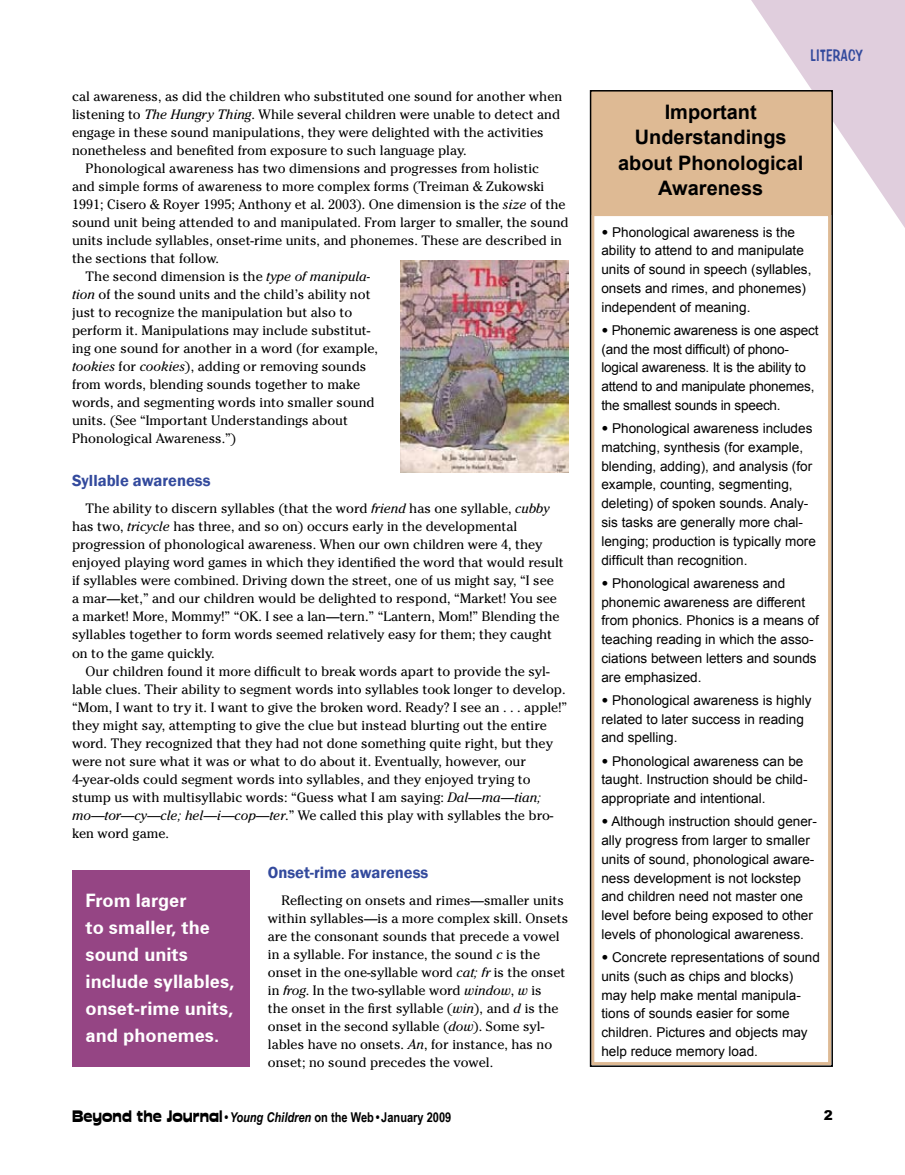
<style>
.page{position:relative;width:905px;height:1175px;background:#fff}
.page>*{position:absolute;margin:0;border:0;box-sizing:border-box;transform-origin:0 0}
.t1{font:700 19.95px/25.5px "Arial";color:#000;text-align:center}
.t2{font:700 18.6px/27px "Zurich BT";color:#fff}
.t3{font:16.65px "Impress BT";letter-spacing:.025em;color:#334a9d;scale:.73 1}
.t4{font:600 16.5px "Franklin Gothic";color:#334a9d}
.t5{font:13.5px/18px "Cheltenham";color:#000}
.t6{font:13.5px/18.8px "Arial";color:#000}
.t7{font:700 13.5px "Arial Narrow";color:#000}
.t8{font:900 13.5px "Arial";color:#000}
.s1{font-style:italic}
.s2{font-family:"Cheltenham"}
.s3{font-family:"Cuckoo";font-weight:400;font-size:16.5px}
</style>
<div class="page">
<svg style="left:751px;top:0;width:153px;height:228px"></svg>
<div style="left:591px;top:213px;width:240px;height:852px;border:3px solid #deba94"></div>
<div style="left:591px;top:90px;width:241px;height:124px;background:#deba94"></div>
<div style="left:590px;top:90px;width:242px;height:976px;border:2px solid #000"></div>
<div style="left:72px;top:870px;width:178px;height:196px;background:#954584"></div>
<img style="left:401px;top:261px;width:167px;height:211px">
<p class="t5" style="left:72px;top:87px;width:491px">cal awareness, as did the children who substituted one sound for another when</p>
<p class="t5" style="left:72px;top:105px;width:489px">listening to <span class="s1">The Hungry Thing</span>. While several children were unable to detect and</p>
<p class="t5" style="left:72px;top:123px;width:473px">engage in these sound manipulations, they were delighted with the activities</p>
<p class="t5" style="left:72px;top:141px;width:396px">nonetheless and benefited from exposure to such language play.</p>
<p class="t5" style="left:86px;top:159px;width:455px">Phonological awareness has two dimensions and progresses from holistic</p>
<p class="t5" style="left:72px;top:177px;width:474px">and simple forms of awareness to more complex forms (Treiman &amp; Zukowski</p>
<p class="t5" style="left:72px;top:195px;width:495px">1991; Cisero &amp; Royer 1995; Anthony et al. 2003). One dimension is the <span class="s1">size</span> of the</p>
<p class="t5" style="left:72px;top:213px;width:498px">sound unit being attended to and manipulated. From larger to smaller, the sound</p>
<p class="t5" style="left:72px;top:231px;width:491px">units include syllables, onset-rime units, and phonemes. These are described in</p>
<p class="t5" style="left:72px;top:249px;width:148px">the sections that follow.</p>
<p class="t5" style="left:86px;top:267px;width:286px">The second dimension is the <span class="s1">type of manipula-</span></p>
<p class="t5" style="left:72px;top:285px;width:300px"><span class="s1">tion</span> of the sound units and the child’s ability not</p>
<p class="t5" style="left:72px;top:303px;width:282px">just to recognize the manipulation but also to</p>
<p class="t5" style="left:72px;top:321px;width:300px">perform it. Manipulations may include substitut-</p>
<p class="t5" style="left:72px;top:339px;width:307px">ing one sound for another in a word (for example,</p>
<p class="t5" style="left:72px;top:357px;width:296px"><span class="s1">tookies</span> for <span class="s1">cookies</span>), adding or removing sounds</p>
<p class="t5" style="left:72px;top:375px;width:289px">from words, blending sounds together to make</p>
<p class="t5" style="left:72px;top:393px;width:304px">words, and segmenting words into smaller sound</p>
<p class="t5" style="left:72px;top:411px;width:277px">units. (See “Important Understandings about</p>
<p class="t5" style="left:72px;top:429px;width:166px">Phonological Awareness.”)</p>
<p class="t4" style="left:72px;top:471px;width:140px">Syllable awareness</p>
<p class="t5" style="left:72px;top:500px;width:493px;text-indent:14px">The ability to discern syllables (that the word <span class="s1">friend</span> has one syllable, <span class="s1">cubby </span>has two, <span class="s1">tricycle</span> has three, and so on) occurs early in the developmental progression of phonological awareness. When our own children were 4, they enjoyed playing word games in which they identified the word that would result if syllables were combined. Driving down the street, one of us might say, “I see a mar—ket,” and our children would be delighted to respond, “Market! You see a market! More, Mommy!” “OK. I see a lan—tern.” “Lantern, Mom!” Blending the syllables together to form words seemed relatively easy for them; they caught on to the game quickly.</p>
<p class="t5" style="left:72px;top:662px;width:496px;text-indent:14px">Our children found it more difficult to break words apart to provide the syl&shy;lable clues. Their ability to segment words into syllables took longer to develop. “Mom, I want to try it. I want to give the broken word. Ready? I see an . . . apple!” they might say, attempting to give the clue but instead blurting out the entire word. They recognized that they had not done something quite right, but they were not sure what it was or what to do about it. Eventually, however, our 4-year-olds could segment words into syllables, and they enjoyed trying to stump us with multisyllabic words: “Guess what I am saying: <span class="s1">Dal—ma—tian; mo—tor—cy—cle; hel—i—cop—ter</span>.” We called this play with syllables the bro&shy;ken word game.</p>
<p class="t4" style="left:268px;top:862px;width:162px">Onset-rime awareness</p>
<p class="t5" style="left:268px;top:891px;width:302px;text-indent:14px">Reflecting on onsets and rimes—smaller units within syllables—is a more complex skill. Onsets are the consonant sounds that precede a vowel in a syllable. For instance, the sound <span class="s1">c</span> is the onset in the one-syllable word <span class="s1">cat; fr</span> is the onset in <span class="s1">frog</span>. In the two-syllable word <span class="s1">window</span>, <span class="s1">w</span> is<br>the onset in the first syllable (<span class="s1">win</span>), and <span class="s1">d</span> is the onset in the second syllable (<span class="s1">dow</span>). Some syl&shy;lables have no onsets. <span class="s1">An</span>, for instance, has no onset; no sound precedes the vowel.</p>
<h2 class="t2" style="left:86px;top:886px;width:150px">From larger<br>to smaller, the sound units include syllables, onset-rime units, and phonemes.</h2>
<p class="t3" style="left:810px;top:45px;width:73px">LITERACY</p>
<h1 class="t1" style="left:618px;top:100px;width:187px">Important<br>Understandings about Phonological<br>Awareness</h1>
<p class="t6" style="left:601px;top:223px;width:211px"><span class="s2">•</span> Phonological awareness is the ability to attend to and manipulate units of sound in speech (syllables, onsets and rimes, and phonemes) independent of meaning.</p>
<p class="t6" style="left:601px;top:321px;width:219px"><span class="s2">•</span> Phonemic awareness is one aspect (and the most difficult) of phono&shy;logical awareness. It is the ability to attend to and manipulate phonemes, the smallest sounds in speech.</p>
<p class="t6" style="left:601px;top:419px;width:216px"><span class="s2">•</span> Phonological awareness includes matching, synthesis (for example, blending, adding), and analysis (for example, counting, segmenting, deleting) of spoken sounds. Analy&shy;sis tasks are generally more chal&shy;lenging; production is typically more difficult than recognition.</p>
<p class="t6" style="left:601px;top:574px;width:219px"><span class="s2">•</span> Phonological awareness and phonemic awareness are different from phonics. Phonics is a means of teaching reading in which the asso&shy;ciations between letters and sounds are emphasized.</p>
<p class="t6" style="left:601px;top:691px;width:212px"><span class="s2">•</span> Phonological awareness is highly related to later success in reading and spelling.</p>
<p class="t6" style="left:601px;top:751px;width:208px"><span class="s2">•</span> Phonological awareness can be taught. Instruction should be child&shy;appropriate and intentional.</p>
<p class="t6" style="left:601px;top:812px;width:217px"><span class="s2">•</span> Although instruction should gener&shy;ally progress from larger to smaller units of sound, phonological aware&shy;ness development is not lockstep and children need not master one level before being exposed to other levels of phonological awareness.</p>
<p class="t6" style="left:601px;top:948px;width:220px"><span class="s2">•</span> Concrete representations of sound units (such as chips and blocks) may help make mental manipula&shy;tions of sounds easier for some children. Pictures and objects may help reduce memory load.</p>
<p class="t7" style="left:72px;top:1107px;width:381px"><span class="s3">Beyond the Journal</span> • <span class="s1">Young Children</span> on the Web • January 2009</p>
<p class="t8" style="left:823px;top:1105px;width:11px">2</p>
</div>
